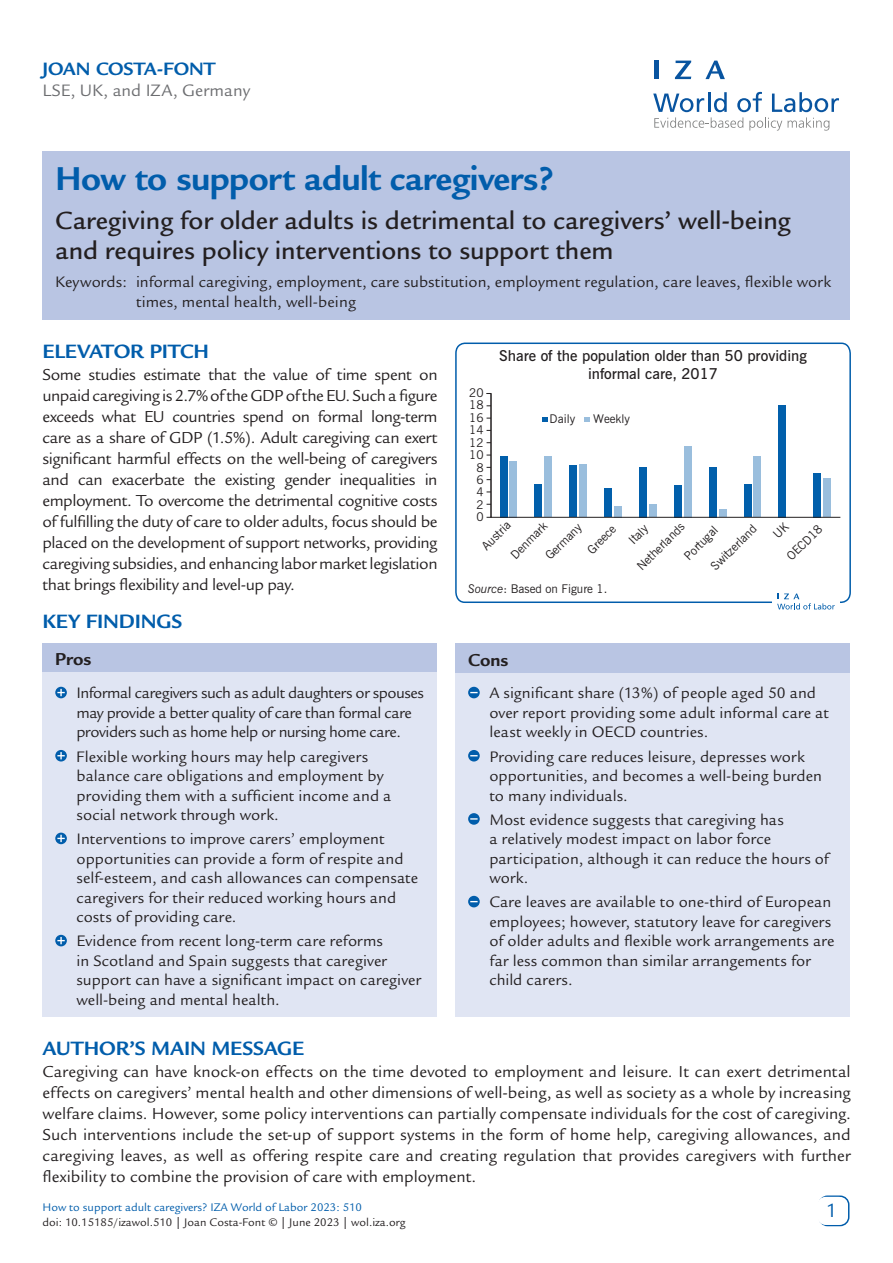
<style>
.page{position:relative;width:893px;height:1263px;background:#fff}
.page>*{position:absolute;margin:0;border:0;box-sizing:border-box;transform-origin:0 0}
.Cover__Title{font:700 36px "Legacy Sans";letter-spacing:-.015em;color:#015dab}
.Cover__Subtitle{font:500 27px/30px "Legacy Sans";color:#231f20}
.Main__A_Level_Headin{font:700 21px "Legacy Sans";letter-spacing:-.01em;color:#015dab}
.t1{font:21px "Legacy Sans";color:#015dab}
.Cover__AuthorName{font:700 19.5px "Legacy Sans";letter-spacing:-.005em;color:#015dab}
.Cover__Pro_Con_Heade{font:700 18.75px "Legacy Sans";letter-spacing:-.005em;color:#231f20}
.Cover__Affiliation{font:18px "Legacy Sans";color:#6c6d70}
.Main__Bodytext{font:17.25px/21px "Legacy Sans";letter-spacing:-.01em;color:#231f20;text-align:justify}
.Cover__Pro_Con_Bulle{font:16.5px/19.5px "Legacy Sans";letter-spacing:.005em;color:#231f20}
.Cover__Pro_Con_Bulle-2{font:16.5px/19.5px "Legacy Sans";letter-spacing:-.03em;color:#231f20}
.Keywords{font:16.5px/19.8px "Legacy Sans";letter-spacing:.005em;color:#231f20}
.t2{font:600 15px/18px "News Gothic BT";color:#231f20;text-align:center}
.t3{font:12px/24.3px "News Gothic BT";color:#231f20}
.t4{font:12px/14.5px "Legacy Sans";color:#231f20}
.s1{font-style:italic}
.s2{color:#015dab}
.s3{font-family:"Legacy Sans Std"}
</style>
<div class="page">
<div style="left:43px;top:151px;width:807px;height:169px;background:#b9c5e3"></div>
<div style="left:818px;top:1195px;width:31px;height:31px;border:2px solid #015dab;border-radius:9px"></div>
<div style="left:817px;top:1197px;width:30px;height:28px;background:#fff;border-radius:9px"></div>
<svg style="left:653px;top:92px;width:186px;height:39px"></svg>
<hr style="left:654px;top:61px;width:4px;height:18px;background:#0854a0">
<svg style="left:675px;top:61px;width:16px;height:18px"></svg>
<svg style="left:705px;top:61px;width:20px;height:18px"></svg>
<div style="left:455px;top:643px;width:395px;height:374px;background:#e0e5f3"></div>
<div style="left:43px;top:643px;width:394px;height:374px;background:#e0e5f3"></div>
<div style="left:43px;top:643px;width:394px;height:28px;background:#b9c5e3"></div>
<svg style="left:55px;top:687px;width:12px;height:11px"></svg>
<svg style="left:57px;top:689px;width:8px;height:7px"></svg>
<svg style="left:55px;top:750px;width:12px;height:11px"></svg>
<svg style="left:57px;top:752px;width:8px;height:7px"></svg>
<svg style="left:55px;top:833px;width:12px;height:11px"></svg>
<svg style="left:57px;top:835px;width:8px;height:7px"></svg>
<svg style="left:55px;top:935px;width:12px;height:11px"></svg>
<svg style="left:57px;top:937px;width:8px;height:7px"></svg>
<div style="left:455px;top:643px;width:395px;height:29px;background:#b9c5e3"></div>
<svg style="left:468px;top:687px;width:12px;height:11px"></svg>
<svg style="left:468px;top:750px;width:12px;height:11px"></svg>
<div style="left:468px;top:813px;width:12px;height:12px;background:#015dab;border-radius:50%"></div>
<svg style="left:470px;top:818px;width:8px;height:2px"></svg>
<svg style="left:468px;top:896px;width:12px;height:11px"></svg>
<svg style="left:455px;top:343px;width:396px;height:260px"></svg>
<div style="left:772px;top:588px;width:68px;height:27px;background:#fff"></div>
<svg style="left:777px;top:593px;width:58px;height:16px"></svg>
<svg style="left:487px;top:393px;width:354px;height:125px"></svg>
<p class="Cover__AuthorName" style="left:43px;top:57px;width:174px">JOAN COSTA-FONT</p>
<p class="Cover__Affiliation" style="left:43px;top:81px;width:209px">LSE, UK, and IZA, Germany</p>
<p class="Cover__Title" style="left:55px;top:158px;width:500px">How to support adult caregivers?</p>
<p class="Cover__Subtitle" style="left:55px;top:205px;width:737px">Caregiving for older adults is detrimental to caregivers’ well-being and requires policy interventions to support them</p>
<p class="Keywords" style="left:136px;top:272px;width:696px;text-indent:-81px">Keywords: informal caregiving, employment, care substitution, employment regulation, care leaves, flexible work times, mental health, well-being</p>
<p class="Main__A_Level_Headin" style="left:43px;top:339px;width:168px">ELEVATOR PITCH</p>
<p class="Main__Bodytext" style="left:43px;top:365px;width:397px">Some studies estimate that the value of time spent on unpaid caregiving is 2.7% of the GDP of the EU. Such a figure exceeds what EU countries spend on formal long-term care as a share of GDP (1.5%). Adult caregiving can exert significant harmful effects on the well-being of caregivers and can exacerbate the existing gender inequalities in employment. To overcome the detrimental cognitive costs of fulfilling the duty of care to older adults, focus should be placed on the development of support networks, providing caregiving subsidies, and enhancing labor market legislation that brings flexibility and level-up pay.</p>
<p class="Main__A_Level_Headin" style="left:43px;top:610px;width:141px">KEY FINDINGS</p>
<p class="Cover__Pro_Con_Heade" style="left:55px;top:649px;width:38px">Pros</p>
<p class="Cover__Pro_Con_Bulle-2" style="left:77px;top:683px;width:349px">Informal caregivers such as adult daughters or spouses may provide a better quality of care than formal care providers such as home help or nursing home care.</p>
<p class="Cover__Pro_Con_Bulle" style="left:77px;top:747px;width:316px">Flexible working hours may help caregivers balance care obligations and employment by providing them with a sufficient income and a social network through work.</p>
<p class="Cover__Pro_Con_Bulle" style="left:77px;top:829px;width:343px">Interventions to improve carers’ employment opportunities can provide a form of respite and self-esteem, and cash allowances can compensate caregivers for their reduced working hours and costs of providing care.</p>
<p class="Cover__Pro_Con_Bulle" style="left:77px;top:932px;width:346px">Evidence from recent long-term care reforms<br>in Scotland and Spain suggests that caregiver support can have a significant impact on caregiver well-being and mental health.</p>
<p class="t3" style="left:469px;top:380px;width:16px">20</p>
<p class="t3" style="left:469px;top:393px;width:16px">18</p>
<p class="t3" style="left:469px;top:405px;width:16px">16</p>
<p class="t3" style="left:469px;top:418px;width:16px">14</p>
<p class="t3" style="left:469px;top:430px;width:16px">12</p>
<p class="t3" style="left:469px;top:443px;width:16px">10</p>
<p class="t3" style="left:476px;top:455px;width:9px">8</p>
<p class="t3" style="left:476px;top:467px;width:9px">6</p>
<p class="t3" style="left:476px;top:480px;width:9px">4</p>
<p class="t3" style="left:476px;top:492px;width:9px">2</p>
<p class="t2" style="left:499px;top:346px;width:309px">Share of the population older than 50 providing informal care, 2017</p>
<p class="t3" style="left:550px;top:407px;width:27px">Daily</p>
<p class="t3" style="left:593px;top:407px;width:38px">Weekly</p>
<p class="t3" style="left:476px;top:505px;width:9px">0</p>
<p class="t3" style="left:475px;top:539px;width:37px;rotate:-45deg">Austria</p>
<p class="t3" style="left:504px;top:548px;width:48px;rotate:-45deg">Denmark</p>
<p class="t3" style="left:539px;top:549px;width:47px;rotate:-45deg">Germany</p>
<p class="t3" style="left:581px;top:543px;width:36px;rotate:-45deg">Greece</p>
<p class="t3" style="left:613px;top:542px;width:63px;text-indent:13px;rotate:-45deg">Italy<br>Netherlands</p>
<p class="t3" style="left:685px;top:540px;width:60px;line-height:26.4px;text-indent:-12px;rotate:-45deg">Portugal<br>Switzerland</p>
<p class="t3" style="left:762px;top:532px;width:46px;line-height:24.9px;text-indent:6px;rotate:-45deg">UK<br>OECD18</p>
<p class="t3" style="left:468px;top:576px;width:141px"><span class="s1">Source</span>: Based on Figure 1.</p>
<p class="Cover__Pro_Con_Heade" style="left:468px;top:649px;width:42px">Cons</p>
<p class="Cover__Pro_Con_Bulle" style="left:489px;top:683px;width:341px">A significant share (13%) of people aged 50 and over report providing some adult informal care at least weekly in OECD countries.</p>
<p class="Cover__Pro_Con_Bulle" style="left:489px;top:747px;width:334px">Providing care reduces leisure, depresses work opportunities, and becomes a well-being burden to many individuals.</p>
<p class="Cover__Pro_Con_Bulle" style="left:489px;top:810px;width:341px">Most evidence suggests that caregiving has<br>a relatively modest impact on labor force participation, although it can reduce the hours of work.</p>
<p class="Cover__Pro_Con_Bulle" style="left:489px;top:893px;width:346px">Care leaves are available to one-third of European employees; however, statutory leave for caregivers of older adults and flexible work arrangements are far less common than similar arrangements for child carers.</p>
<p class="Main__A_Level_Headin" style="left:43px;top:1036px;width:263px">AUTHOR’S MAIN MESSAGE</p>
<p class="Main__Bodytext" style="left:43px;top:1061px;width:810px">Caregiving can have knock-on effects on the time devoted to employment and leisure. It can exert detrimental effects on caregivers’ mental health and other dimensions of well-being, as well as society as a whole by increasing welfare claims. However, some policy interventions can partially compensate individuals for the cost of caregiving.<br>Such interventions include the set-up of support systems in the form of home help, caregiving allowances, and caregiving leaves, as well as offering respite care and creating regulation that provides caregivers with further flexibility to combine the provision of care with employment.</p>
<p class="t4" style="left:43px;top:1200px;width:365px"><span class="s2">How to support adult caregivers? IZA World of Labor 2023: 510<br></span>doi: 10.15185/izawol.510 | Joan Costa-Font © | <span class="s3">June</span> 2023 | wol.iza.org</p>
<p class="t1" style="left:828px;top:1199px;width:13px">1</p>
</div>
